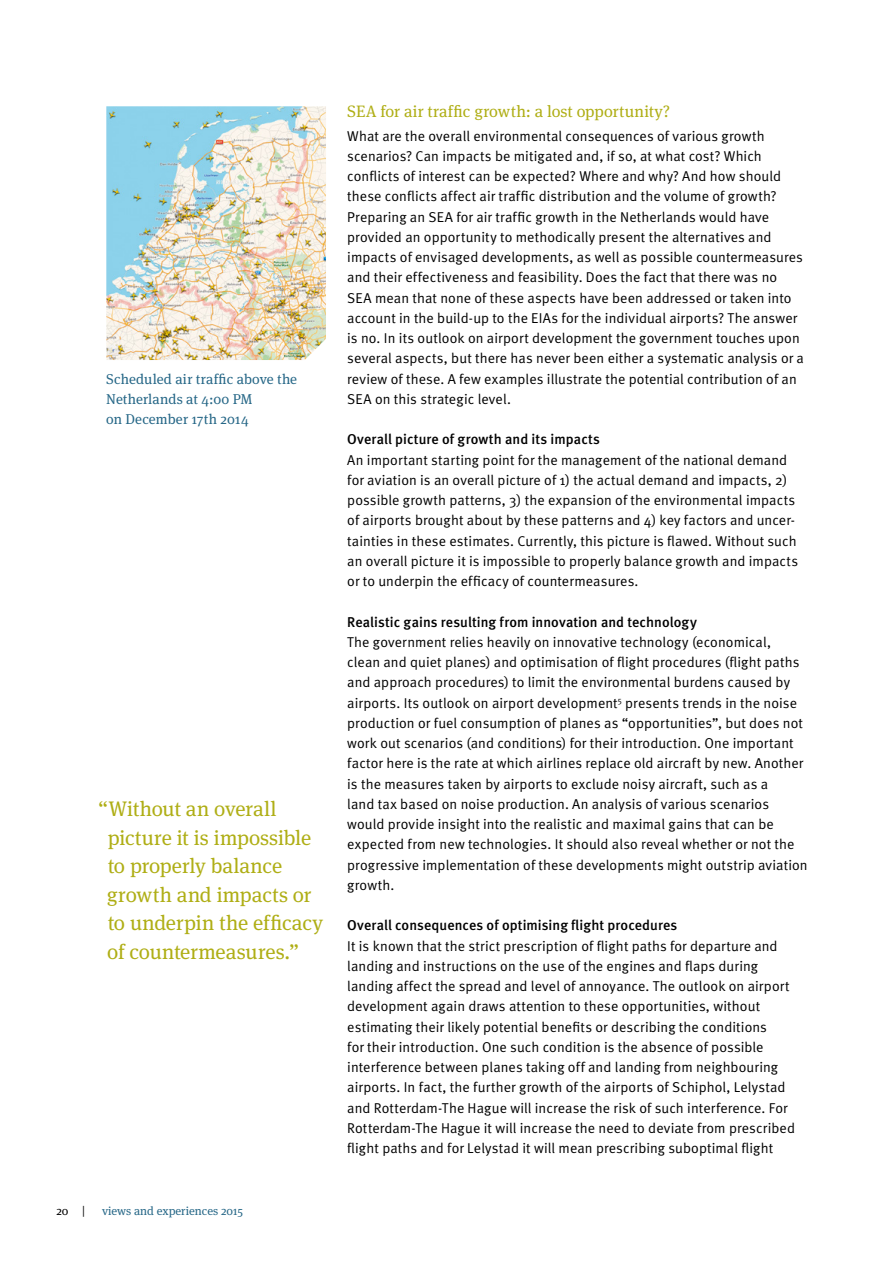
<style>
.page{position:relative;width:893px;height:1263px;background:#fff}
.page>*{position:absolute;margin:0;border:0;box-sizing:border-box;transform-origin:0 0}
.t1{font:21px/28.5px "Meta Serif";letter-spacing:-.005em;color:#afae15}
.t2{font:16.5px "Meta Serif";letter-spacing:.01em;color:#afae15}
.t3{font:14.25px/20.2px "Meta Normal";letter-spacing:.005em;color:#000}
.t4{font:500 14.25px "Meta";letter-spacing:.005em;color:#000}
.t5{font:14.25px/20.2px "Meta Serif";letter-spacing:.01em;color:#266787}
.t6{font:12px "Meta Serif";color:#266787}
.t7{font:12px "Meta Serif";color:#000}
</style>
<div class="page">
<img style="left:106px;top:106px;width:220px;height:254px">
<p class="t5" style="left:106px;top:367px;width:192px">Scheduled air traffic above the<br>Netherlands at 4:00 PM<br>on December 17th 2014</p>
<h1 class="t1" style="left:107px;top:793px;width:218px;text-indent:-9px">“Without an overall picture it is impossible to properly balance growth and impacts or to underpin the efficacy of countermeasures.”</h1>
<p class="t7" style="left:57px;top:1200px;width:30px">20 |</p>
<p class="t6" style="left:102px;top:1200px;width:143px">views and experiences 2015</p>
<p class="t2" style="left:347px;top:98px;width:324px">SEA for air traffic growth: a lost opportunity?</p>
<p class="t3" style="left:347px;top:125px;width:458px">What are the overall environmental consequences of various growth scenarios? Can impacts be mitigated and, if so, at what cost? Which conflicts of interest can be expected? Where and why? And how should these conflicts affect air traffic distribution and the volume of growth?<br>Preparing an SEA for air traffic growth in the Netherlands would have provided an opportunity to methodically present the alternatives and impacts of envisaged developments, as well as possible countermeasures and their effectiveness and feasibility. Does the fact that there was no SEA mean that none of these aspects have been addressed or taken into account in the build-up to the EIAs for the individual airports? The answer is no. In its outlook on airport development the government touches upon several aspects, but there has never been either a systematic analysis or a review of these. A few examples illustrate the potential contribution of an SEA on this strategic level.</p>
<p class="t4" style="left:347px;top:431px;width:254px">Overall picture of growth and its impacts</p>
<p class="t3" style="left:347px;top:449px;width:452px">An important starting point for the management of the national demand for aviation is an overall picture of 1) the actual demand and impacts, 2) possible growth patterns, 3) the expansion of the environmental impacts of airports brought about by these patterns and 4) key factors and uncer&shy;tainties in these estimates. Currently, this picture is flawed. Without such an overall picture it is impossible to properly balance growth and impacts or to underpin the efficacy of countermeasures.</p>
<p class="t4" style="left:347px;top:613px;width:351px">Realistic gains resulting from innovation and technology</p>
<p class="t3" style="left:347px;top:632px;width:462px">The government relies heavily on innovative technology (economical,<br>clean and quiet planes) and optimisation of flight procedures (flight paths and approach procedures) to limit the environmental burdens caused by airports. Its outlook on airport development<sup>5</sup> presents trends in the noise production or fuel consumption of planes as “opportunities”, but does not work out scenarios (and conditions) for their introduction. One important factor here is the rate at which airlines replace old aircraft by new. Another is the measures taken by airports to exclude noisy aircraft, such as a<br>land tax based on noise production. An analysis of various scenarios would provide insight into the realistic and maximal gains that can be expected from new technologies. It should also reveal whether or not the progressive implementation of these developments might outstrip aviation growth.</p>
<p class="t4" style="left:347px;top:917px;width:332px">Overall consequences of optimising flight procedures</p>
<p class="t3" style="left:347px;top:935px;width:449px">It is known that the strict prescription of flight paths for departure and landing and instructions on the use of the engines and flaps during landing affect the spread and level of annoyance. The outlook on airport development again draws attention to these opportunities, without estimating their likely potential benefits or describing the conditions<br>for their introduction. One such condition is the absence of possible interference between planes taking off and landing from neighbouring airports. In fact, the further growth of the airports of Schiphol, Lelystad and Rotterdam-The Hague will increase the risk of such interference. For Rotterdam-The Hague it will increase the need to deviate from prescribed flight paths and for Lelystad it will mean prescribing suboptimal flight</p>
</div>
